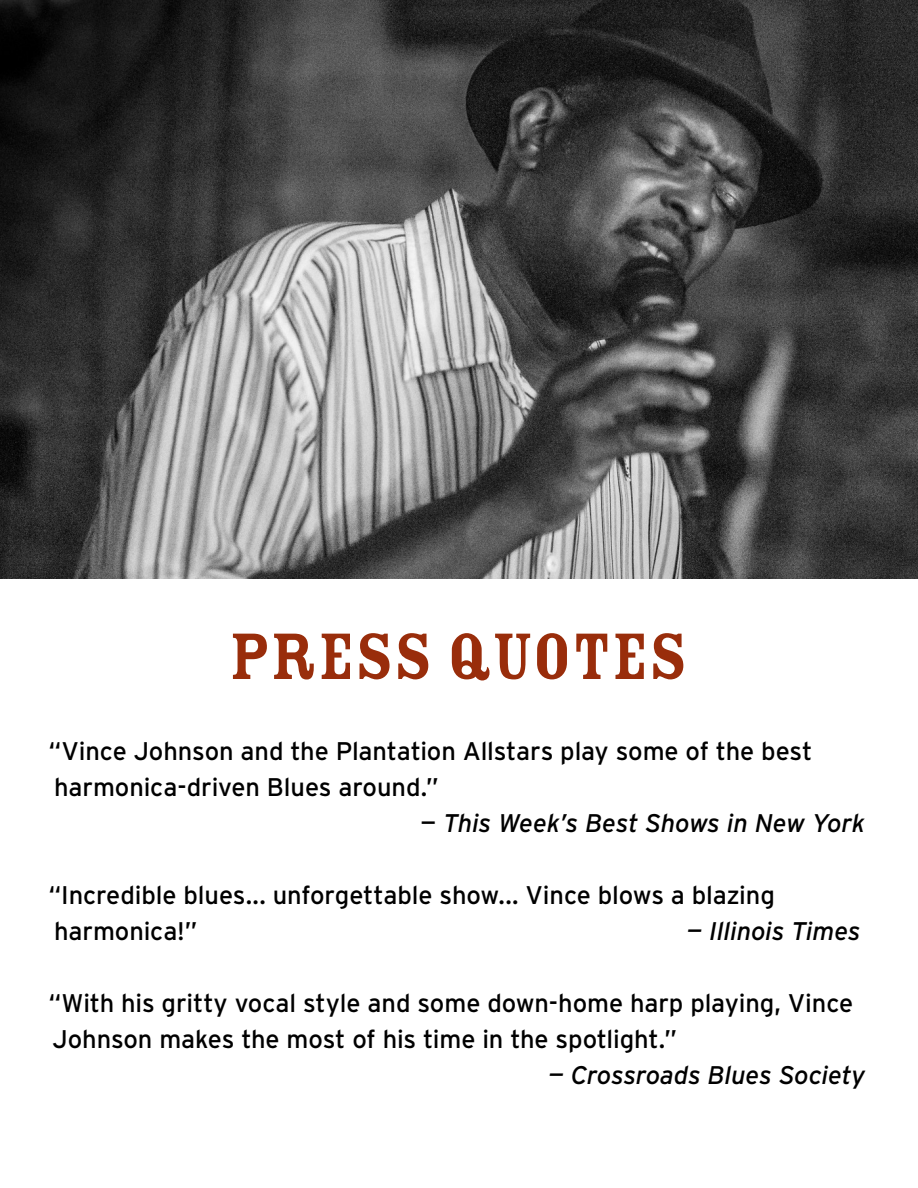
<style>
.page{position:relative;width:918px;height:1188px;background:#fff}
.page>*{position:absolute;margin:0;border:0;box-sizing:border-box;transform-origin:0 0}
.t1{font:72px "Rosewood Std Fill";letter-spacing:-.005em;color:#992d0b}
.t2{font:25.5px/36px "Interstate";letter-spacing:-.005em;color:#000}
.t3{font:italic 25.5px "Interstate";letter-spacing:-.01em;color:#000}
.s1{font-style:normal}
</style>
<div class="page">
<img style="left:0;top:0;width:918px;height:579px">
<h1 class="t1" style="left:229px;top:617px;width:460px">PRESS QUOTES</h1>
<p class="t2" style="left:48px;top:733px;width:765px">“Vince Johnson and the Plantation Allstars play some of the best harmonica-driven Blues around.”</p>
<p class="t3" style="left:421px;top:809px;width:446px"><span class="s1">—</span> This Week’s Best Shows in New York</p>
<p class="t2" style="left:48px;top:877px;width:728px">“Incredible blues... unforgettable show... Vince blows a blazing harmonica!”</p>
<p class="t3" style="left:687px;top:917px;width:176px">— Illinois Times</p>
<p class="t2" style="left:48px;top:985px;width:806px">“With his gritty vocal style and some down-home harp playing, Vince<br>Johnson makes the most of his time in the spotlight.”</p>
<p class="t3" style="left:548px;top:1061px;width:319px">— Crossroads Blues Society</p>
</div>
